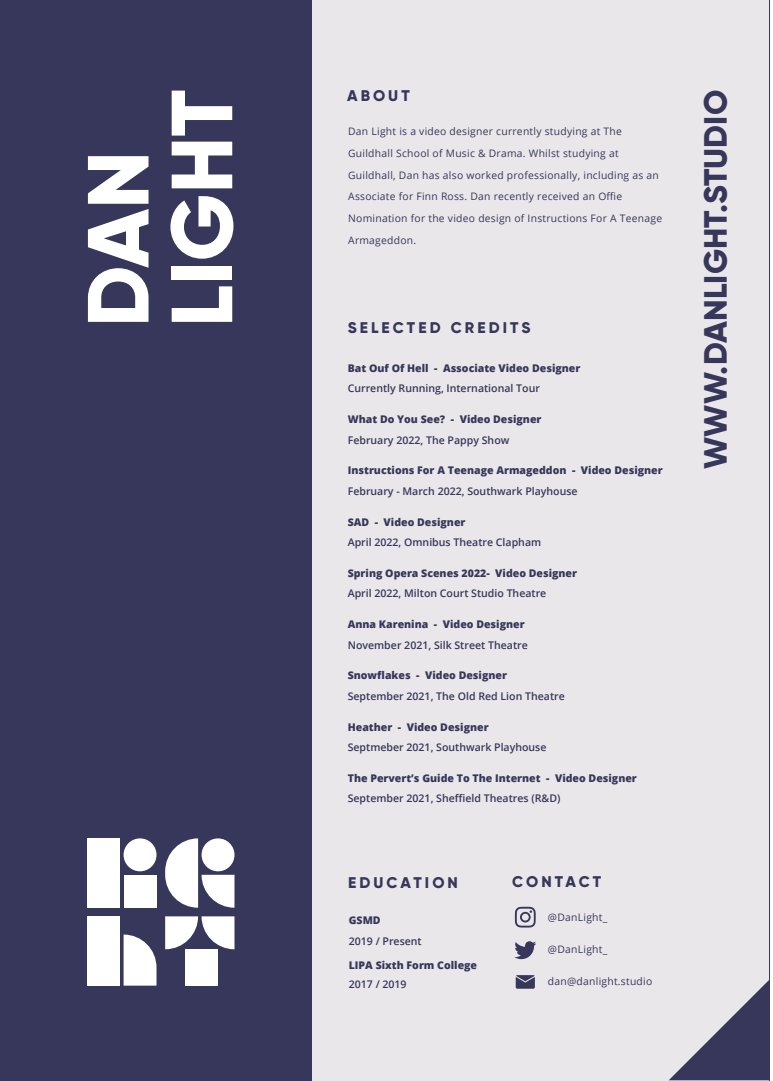
<style>
.page{position:relative;width:773px;height:1081px;background:#fff}
.page>*{position:absolute;margin:0;border:0;box-sizing:border-box;transform-origin:0 0}
.t1{font:800 32.25px "Gilroy";letter-spacing:.005em;color:#36375a}
.t2{font:800 15.5px "Gilroy";letter-spacing:.2em;color:#36375a}
.t3{font:600 10.5px "Open Sans";color:#36375a}
.t4{font:800 10.5px "Open Sans";color:#36375a}
.t5{font:10.25px/21.9px "Open Sans";letter-spacing:.025em;color:#36375a}
.t6{font:10.25px "Open Sans";letter-spacing:.025em;color:#36375a}
</style>
<div class="page">
<div style="left:0;top:0;width:769px;height:1080px;background:#36375a"></div>
<div style="left:312px;top:0;width:457px;height:1080px;background:#eae7ea"></div>
<svg style="left:669px;top:980px;width:100px;height:100px"></svg>
<svg style="left:88px;top:156px;width:60px;height:166px"></svg>
<svg style="left:172px;top:286px;width:60px;height:36px"></svg>
<div style="left:172px;top:266px;width:60px;height:14px;background:#fff"></div>
<svg style="left:170px;top:196px;width:63px;height:63px"></svg>
<svg style="left:172px;top:142px;width:60px;height:46px"></svg>
<svg style="left:172px;top:91px;width:60px;height:45px"></svg>
<svg style="left:514px;top:941px;width:22px;height:18px"></svg>
<svg style="left:515px;top:907px;width:20px;height:20px"></svg>
<svg style="left:515px;top:975px;width:20px;height:13px"></svg>
<div style="left:87px;top:838px;width:33px;height:69px;background:#fff"></div>
<div style="left:123px;top:838px;width:33px;height:33px;background:#fff;border-radius:50%"></div>
<div style="left:123px;top:875px;width:33px;height:32px;background:#fff"></div>
<div style="left:87px;top:916px;width:33px;height:69px;background:#fff"></div>
<svg style="left:123px;top:934px;width:33px;height:51px;background:#dfdfe4"></svg>
<svg style="left:165px;top:838px;width:69px;height:69px"></svg>
<div style="left:185px;top:949px;width:33px;height:36px;background:#fff"></div>
<svg style="left:165px;top:916px;width:69px;height:33px"></svg>
<h2 class="t2" style="left:347px;top:86px;width:64px">ABOUT</h2>
<p class="t5" style="left:348px;top:120px;width:315px">Dan Light is a video designer currently studying at The Guildhall School of Music &amp; Drama. Whilst studying at Guildhall, Dan has also worked professionally, including as an Associate for Finn Ross. Dan recently received an Offie Nomination for the video design of Instructions For A Teenage Armageddon.</p>
<h2 class="t2" style="left:348px;top:318px;width:184px">SELECTED CREDITS</h2>
<p class="t4" style="left:348px;top:360px;width:234px">Bat Ouf Of Hell - Associate Video Designer</p>
<p class="t3" style="left:348px;top:381px;width:194px">Currently Running, International Tour</p>
<p class="t4" style="left:348px;top:411px;width:195px">What Do You See? - Video Designer</p>
<p class="t3" style="left:348px;top:433px;width:163px">February 2022, The Pappy Show</p>
<p class="t4" style="left:348px;top:462px;width:316px">Instructions For A Teenage Armageddon - Video Designer</p>
<p class="t3" style="left:348px;top:484px;width:231px">February - March 2022, Southwark Playhouse</p>
<p class="t4" style="left:348px;top:514px;width:119px">SAD - Video Designer</p>
<p class="t3" style="left:348px;top:535px;width:195px">April 2022, Omnibus Theatre Clapham</p>
<p class="t4" style="left:348px;top:565px;width:231px">Spring Opera Scenes 2022- Video Designer</p>
<p class="t3" style="left:348px;top:586px;width:200px">April 2022, Milton Court Studio Theatre</p>
<p class="t4" style="left:348px;top:616px;width:178px">Anna Karenina - Video Designer</p>
<p class="t3" style="left:348px;top:637px;width:181px">November 2021, Silk Street Theatre</p>
<p class="t4" style="left:348px;top:667px;width:161px">Snowflakes - Video Designer</p>
<p class="t3" style="left:348px;top:689px;width:218px">September 2021, The Old Red Lion Theatre</p>
<p class="t4" style="left:348px;top:719px;width:142px">Heather - Video Designer</p>
<p class="t3" style="left:348px;top:740px;width:200px">Septmeber 2021, Southwark Playhouse</p>
<p class="t4" style="left:348px;top:770px;width:290px">The Pervert’s Guide To The Internet - Video Designer</p>
<p class="t3" style="left:348px;top:791px;width:214px">September 2021, Sheffield Theatres (R&amp;D)</p>
<h2 class="t2" style="left:348px;top:873px;width:111px">EDUCATION</h2>
<p class="t4" style="left:349px;top:912px;width:33px">GSMD</p>
<p class="t3" style="left:349px;top:933px;width:74px">2019 / Present</p>
<p class="t4" style="left:349px;top:957px;width:130px">LIPA Sixth Form College</p>
<p class="t3" style="left:349px;top:976px;width:59px">2017 / 2019</p>
<h2 class="t2" style="left:512px;top:872px;width:90px">CONTACT</h2>
<p class="t6" style="left:548px;top:910px;width:61px">@DanLight_</p>
<p class="t6" style="left:548px;top:942px;width:61px">@DanLight_</p>
<p class="t6" style="left:548px;top:974px;width:106px">dan@danlight.studio</p>
<h1 class="t1" style="left:695px;top:469px;width:380px;rotate:-90deg">WWW.DANLIGHT.STUDIO</h1>
</div>
